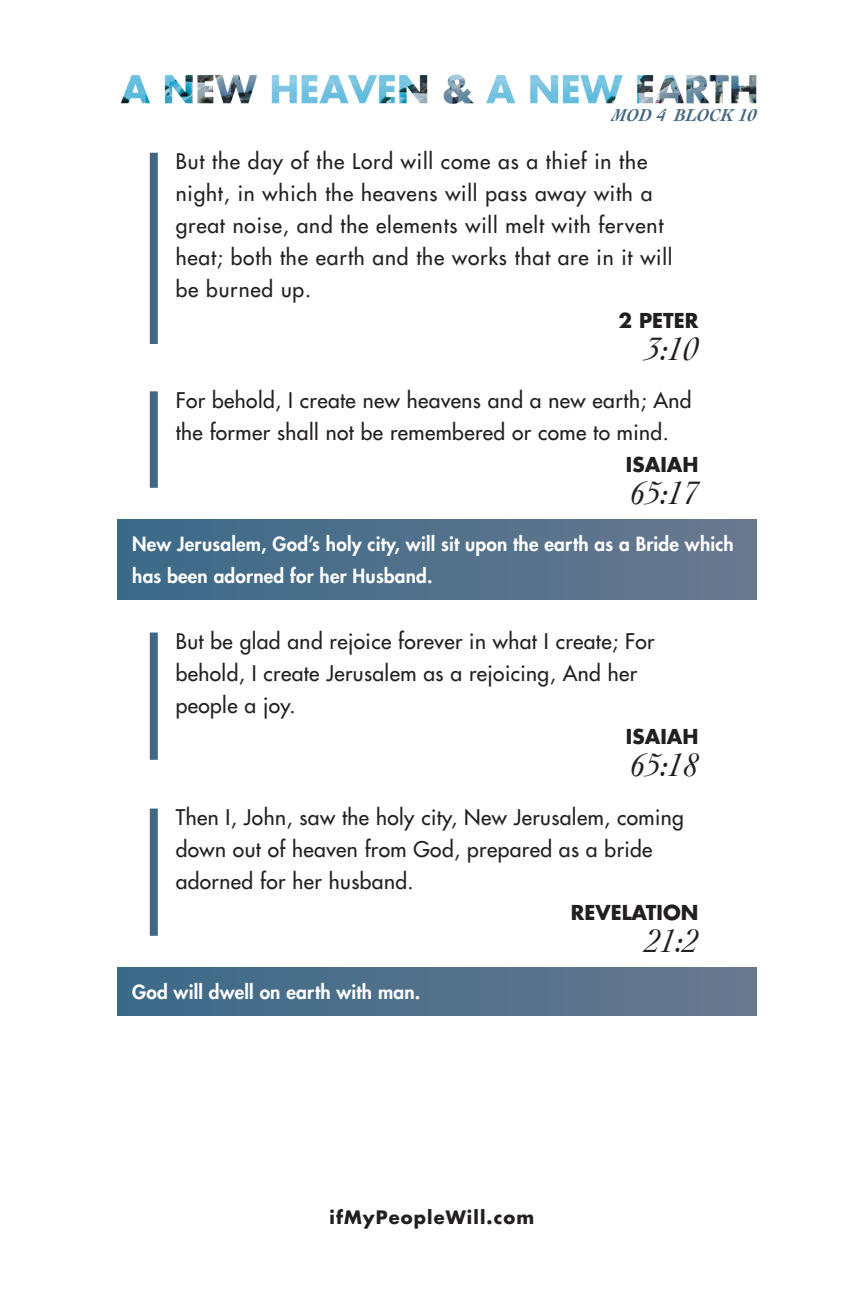
<style>
.page{position:relative;width:864px;height:1296px;background:#fff}
.page>*{position:absolute;margin:0;border:0;box-sizing:border-box;transform-origin:0 0}
.t1{font:italic 34px "Cochin";color:#231f20}
.t2{font:500 21px/32px "Futura Std";letter-spacing:.02em;color:#231f20}
.t3{font:500 21px/32px "Futura Std";letter-spacing:.04em;color:#231f20}
.t4{font:700 20px "Futura Std";color:#231f20}
.t5{font:800 19px/32px "Futura Std";letter-spacing:.01em;color:#fff}
.t6{font:700 18px "Futura Std";letter-spacing:.06em;color:#231f20}
.t7{font:italic 700 18px "Cochin";color:#436681}
</style>
<div class="page">
<img style="left:120px;top:74px;width:637px;height:30px">
<div style="left:150px;top:153px;width:8px;height:191px;background:#436681"></div>
<div style="left:150px;top:391px;width:8px;height:97px;background:#436681"></div>
<div style="left:150px;top:633px;width:8px;height:127px;background:#436681"></div>
<div style="left:118px;top:520px;width:638px;height:80px;background:linear-gradient(to right,#3b6a88,#6a788f)"></div>
<div style="left:118px;top:968px;width:638px;height:48px;background:linear-gradient(to right,#3b6a88,#6a788f)"></div>
<div style="left:150px;top:809px;width:8px;height:127px;background:#436681"></div>
<p class="t7" style="left:612px;top:103px;width:145px">MOD 4 BLOCK 10</p>
<p class="t3" style="left:176px;top:146px;width:498px">But the day of the Lord will come as a thief in the night, in which the heavens will pass away with a great noise, and the elements will melt with fervent heat; both the earth and the works that are in it will be burned up.</p>
<p class="t4" style="left:618px;top:308px;width:82px">2 PETER</p>
<p class="t1" style="left:646px;top:326px;width:54px">3:10</p>
<p class="t2" style="left:176px;top:384px;width:517px">For behold, I create new heavens and a new earth; And the former shall not be remembered or come to mind.</p>
<p class="t4" style="left:626px;top:452px;width:74px">ISAIAH</p>
<p class="t1" style="left:631px;top:470px;width:69px">65:17</p>
<p class="t5" style="left:132px;top:528px;width:603px">New Jerusalem, God’s holy city, will sit upon the earth as a Bride which has been adorned for her Husband.</p>
<p class="t2" style="left:176px;top:625px;width:480px">But be glad and rejoice forever in what I create; For behold, I create Jerusalem as a rejoicing, And her people a joy.</p>
<p class="t4" style="left:626px;top:723px;width:74px">ISAIAH</p>
<p class="t1" style="left:631px;top:742px;width:69px">65:18</p>
<p class="t2" style="left:176px;top:802px;width:510px">Then I, John, saw the holy city, New Jerusalem, coming down out of heaven from God, prepared as a bride adorned for her husband.</p>
<p class="t4" style="left:571px;top:899px;width:129px">REVELATION</p>
<p class="t1" style="left:646px;top:918px;width:54px">21:2</p>
<p class="t5" style="left:132px;top:976px;width:290px">God will dwell on earth with man.</p>
<p class="t6" style="left:330px;top:1205px;width:206px">ifMyPeopleWill.com</p>
</div>
